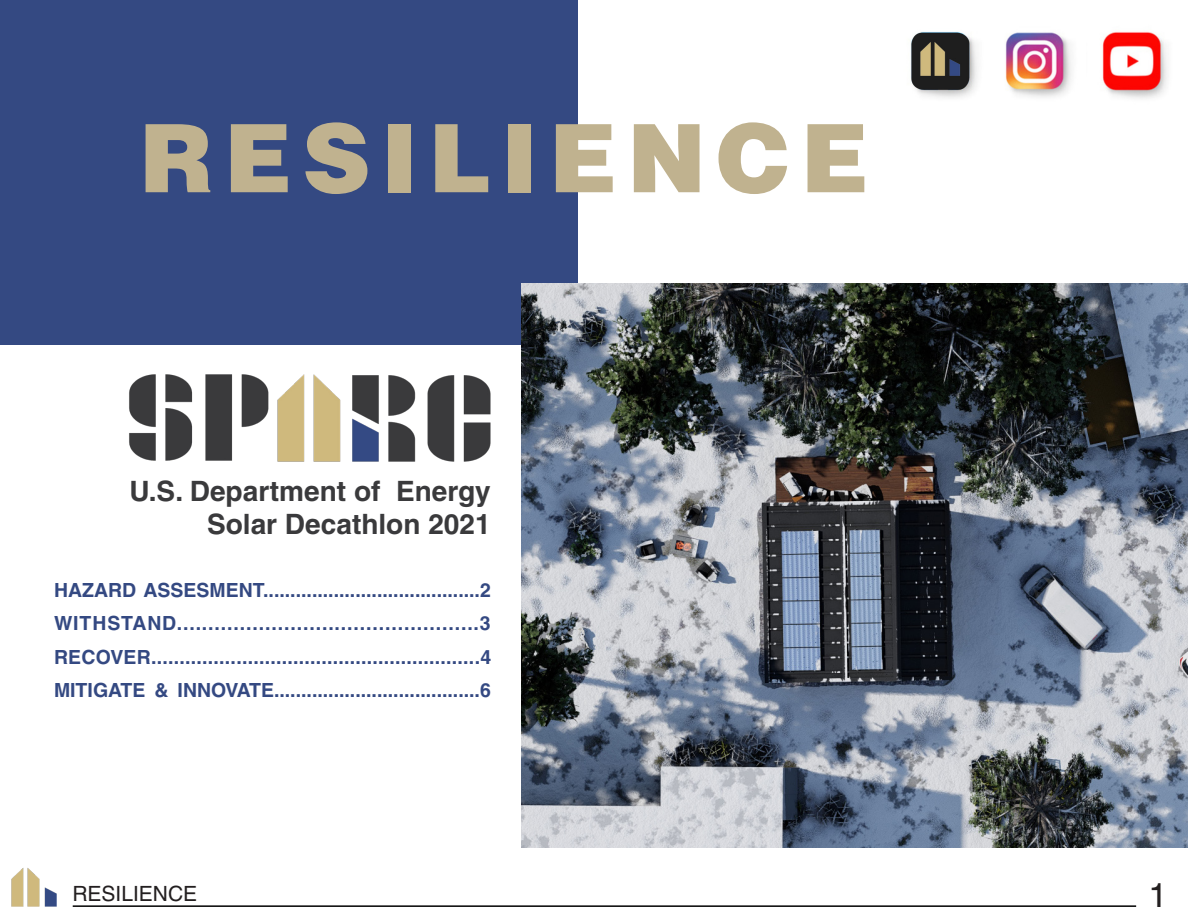
<style>
.page{position:relative;width:1188px;height:918px;background:#fff}
.page>*{position:absolute;margin:0;border:0;box-sizing:border-box;transform-origin:0 0}
.t1{font:900 94.5px "Helvetica";letter-spacing:.11em;color:#c0b28f}
.t2{font:33.9px "Helvetica";color:#231f20}
.t3{font:700 28.05px/33.6px "Helvetica";color:#3a3a3c;text-align:right}
.t4{font:21px "Helvetica";color:#231f20}
.t5{font:700 19.5px "Helvetica";color:#344982}
.t6{font:700 19.5px "Helvetica";letter-spacing:.045em;color:#344982}
</style>
<div class="page">
<hr style="left:73px;top:905px;width:1063px;height:2px;background:#000">
<img style="left:11px;top:868px;width:46px;height:39px">
<div style="left:0;top:0;width:578px;height:345px;background:#344982"></div>
<img style="left:521px;top:284px;width:667px;height:564px">
<img style="left:129px;top:374px;width:362px;height:88px">
<img style="left:1005px;top:32px;width:67px;height:65px">
<img style="left:1102px;top:31px;width:65px;height:68px">
<img style="left:911px;top:31px;width:66px;height:67px">
<p class="t1" style="left:140px;top:97px;width:730px">RESILIENCE</p>
<p class="t3" style="left:129px;top:474px;width:363px">U.S. Department of Energy<br>Solar Decathlon 2021</p>
<p class="t5" style="left:54px;top:578px;width:438px">HAZARD ASSESMENT........................................2</p>
<p class="t6" style="left:54px;top:612px;width:438px">WITHSTAND................................................3</p>
<p class="t5" style="left:54px;top:645px;width:439px">RECOVER..........................................................4</p>
<p class="t5" style="left:54px;top:679px;width:438px">MITIGATE &amp; INNOVATE......................................6</p>
<p class="t4" style="left:72px;top:881px;width:126px">RESILIENCE</p>
<h2 class="t2" style="left:1148px;top:875px;width:20px">1</h2>
</div>
